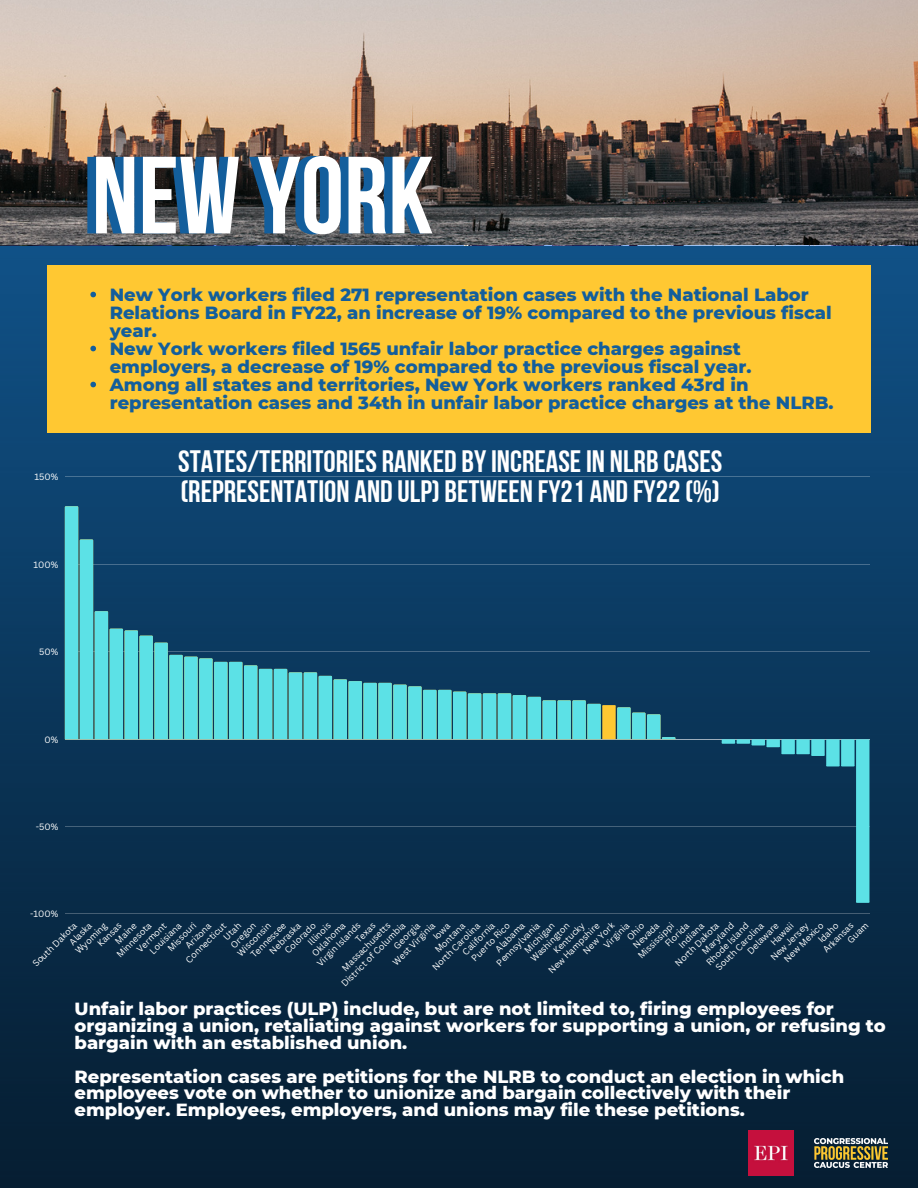
<style>
.page{position:relative;width:918px;height:1188px;background:#fff}
.page>*{position:absolute;margin:0;border:0;box-sizing:border-box;transform-origin:0 0}
.t1{font:109.5px "Bebas Neue Cyrillic";color:#fff}
.t2{font:30.9px/30.3px "Bebas Neue Cyrillic";color:#fff}
.t3{font:800 18px/16.8px "Montserrat";color:#fff}
.t4{font:800 18px/18px "Montserrat";color:#135e9c}
.t5{font:8.85px "Canva Sans";color:#fff}
</style>
<div class="page">
<img style="left:0;top:246px;width:918px;height:942px">
<div style="left:48px;top:265px;width:823px;height:168px;background:#ffc832"></div>
<hr style="left:65px;top:477px;width:805px;height:1px;background:#fff">
<hr style="left:65px;top:564px;width:805px;height:1px;background:#fff">
<hr style="left:65px;top:651px;width:805px;height:1px;background:#fff">
<hr style="left:65px;top:739px;width:805px;height:1px;background:#fff">
<hr style="left:65px;top:826px;width:805px;height:1px;background:#fff">
<hr style="left:65px;top:913px;width:805px;height:1px;background:#fff">
<svg style="left:65px;top:506px;width:610px;height:233px;background:#246d8a"></svg>
<svg style="left:722px;top:739px;width:148px;height:164px;background:#174c67"></svg>
<img style="left:815px;top:1139px;width:73px;height:29px">
<img style="left:749px;top:1130px;width:45px;height:45px">
<img style="left:0;top:0;width:918px;height:245px">
<svg style="left:90px;top:292px;width:6px;height:5px"></svg>
<svg style="left:90px;top:346px;width:6px;height:5px"></svg>
<svg style="left:90px;top:382px;width:6px;height:5px"></svg>
<h1 class="t1" style="left:92px;top:151px;width:343px">NEW YORK</h1>
<p class="t5" style="left:34px;top:471px;width:25px">150%</p>
<p class="t5" style="left:33px;top:558px;width:26px">100%</p>
<p class="t5" style="left:39px;top:646px;width:21px">50%</p>
<p class="t5" style="left:44px;top:733px;width:15px">0%</p>
<p class="t5" style="left:36px;top:821px;width:24px">-50%</p>
<p class="t5" style="left:30px;top:908px;width:30px">-100%</p>
<p class="t4" style="left:110px;top:285px;width:725px">New York workers filed 271 representation cases with the National Labor Relations Board in FY22, an increase of 19% compared to the previous fiscal year.<br>New York workers filed 1565 unfair labor practice charges against employers, a decrease of 19% compared to the previous fiscal year.<br>Among all states and territories, New York workers ranked 43rd in representation cases and 34th in unfair labor practice charges at the NLRB.</p>
<h2 class="t2" style="left:178px;top:449px;width:546px">STATES/TERRITORIES RANKED BYINCREASEIN NLRB CASES (REPRESENTATION AND ULP) BETWEEN FY21 AND FY22(%)</h2>
<p class="t5" style="left:580px;top:948px;width:42px;rotate:-45deg">New York</p>
<p class="t5" style="left:635px;top:953px;width:48px;rotate:-45deg">Mississippi</p>
<p class="t5" style="left:165px;top:945px;width:38px;rotate:-45deg">Missouri</p>
<p class="t5" style="left:221px;top:934px;width:22px;rotate:-45deg">Utah</p>
<p class="t5" style="left:703px;top:959px;width:57px;rotate:-45deg">Rhode Island</p>
<p class="t5" style="left:699px;top:948px;width:42px;rotate:-45deg">Maryland</p>
<p class="t5" style="left:183px;top:957px;width:54px;rotate:-45deg">Connecticut</p>
<p class="t5" style="left:134px;top:946px;width:39px;rotate:-45deg">Vermont</p>
<p class="t5" style="left:73px;top:948px;width:41px;rotate:-45deg">Wyoming</p>
<p class="t5" style="left:390px;top:959px;width:57px;rotate:-45deg">West Virginia</p>
<p class="t5" style="left:67px;top:939px;width:29px;rotate:-45deg">Alaska</p>
<p class="t5" style="left:430px;top:934px;width:22px;rotate:-45deg">Iowa</p>
<p class="t5" style="left:493px;top:946px;width:39px;rotate:-45deg">Alabama</p>
<p class="t5" style="left:267px;top:948px;width:42px;rotate:-45deg">Nebraska</p>
<p class="t5" style="left:147px;top:948px;width:42px;rotate:-45deg">Louisiana</p>
<p class="t5" style="left:460px;top:949px;width:43px;rotate:-45deg">California</p>
<p class="t5" style="left:338px;top:981px;width:88px;rotate:-45deg">District of Columbia</p>
<p class="t5" style="left:391px;top:943px;width:35px;rotate:-45deg">Georgia</p>
<p class="t5" style="left:494px;top:960px;width:59px;rotate:-45deg">Pennsylvania</p>
<p class="t5" style="left:183px;top:942px;width:34px;rotate:-45deg">Arizona</p>
<p class="t5" style="left:676px;top:942px;width:33px;rotate:-45deg">Indiana</p>
<p class="t5" style="left:429px;top:964px;width:65px;rotate:-45deg">North Carolina</p>
<p class="t5" style="left:672px;top:960px;width:59px;rotate:-45deg">North Dakota</p>
<p class="t5" style="left:30px;top:961px;width:60px;rotate:-45deg">South Dakota</p>
<p class="t5" style="left:630px;top:943px;width:34px;rotate:-45deg">Nevada</p>
<p class="t5" style="left:662px;top:941px;width:31px;rotate:-45deg">Florida</p>
<p class="t5" style="left:601px;top:942px;width:34px;rotate:-45deg">Virginia</p>
<p class="t5" style="left:432px;top:947px;width:40px;rotate:-45deg">Montana</p>
<p class="t5" style="left:114px;top:951px;width:47px;rotate:-45deg">Minnesota</p>
<p class="t5" style="left:309px;top:950px;width:45px;rotate:-45deg">Oklahoma</p>
<p class="t5" style="left:713px;top:965px;width:65px;rotate:-45deg">South Carolina</p>
<p class="t5" style="left:768px;top:954px;width:51px;rotate:-45deg">New Jersey</p>
<p class="t5" style="left:551px;top:948px;width:41px;rotate:-45deg">Kentucky</p>
<p class="t5" style="left:744px;top:948px;width:42px;rotate:-45deg">Delaware</p>
<p class="t5" style="left:112px;top:938px;width:28px;rotate:-45deg">Maine</p>
<p class="t5" style="left:248px;top:952px;width:47px;rotate:-45deg">Tennessee</p>
<p class="t5" style="left:546px;top:968px;width:69px;rotate:-45deg">New Hampshire</p>
<p class="t5" style="left:314px;top:960px;width:59px;rotate:-45deg">Virgin Islands</p>
<p class="t5" style="left:305px;top:939px;width:30px;rotate:-45deg">Illinois</p>
<p class="t5" style="left:353px;top:937px;width:26px;rotate:-45deg">Texas</p>
<p class="t5" style="left:339px;top:965px;width:66px;rotate:-45deg">Massachusetts</p>
<p class="t5" style="left:95px;top:941px;width:31px;rotate:-45deg">Kansas</p>
<p class="t5" style="left:820px;top:947px;width:40px;rotate:-45deg">Arkansas</p>
<p class="t5" style="left:469px;top:955px;width:52px;rotate:-45deg">Puerto Rico</p>
<p class="t5" style="left:815px;top:937px;width:26px;rotate:-45deg">Idaho</p>
<p class="t5" style="left:282px;top:948px;width:41px;rotate:-45deg">Colorado</p>
<p class="t5" style="left:624px;top:934px;width:22px;rotate:-45deg">Ohio</p>
<p class="t5" style="left:781px;top:956px;width:53px;rotate:-45deg">New Mexico</p>
<p class="t5" style="left:234px;top:950px;width:45px;rotate:-45deg">Wisconsin</p>
<p class="t5" style="left:845px;top:937px;width:27px;rotate:-45deg">Guam</p>
<p class="t5" style="left:528px;top:955px;width:52px;rotate:-45deg">Washington</p>
<p class="t5" style="left:228px;top:942px;width:33px;rotate:-45deg">Oregon</p>
<p class="t5" style="left:521px;top:947px;width:40px;rotate:-45deg">Michigan</p>
<p class="t5" style="left:768px;top:940px;width:28px;rotate:-45deg">Hawai</p>
<h3 class="t3" style="left:75px;top:1000px;width:813px">Unfair labor practices (ULP) include, but are not limited to, firing employees for organizing a union, retaliating against workers for supporting a union, or refusing to bargain with an established union.</h3>
<h3 class="t3" style="left:75px;top:1068px;width:771px">Representation cases are petitions for the NLRB to conduct an election in which employees vote on whether to unionize and bargain collectively with their employer. Employees, employers, and unions may file these petitions.</h3>
</div>
